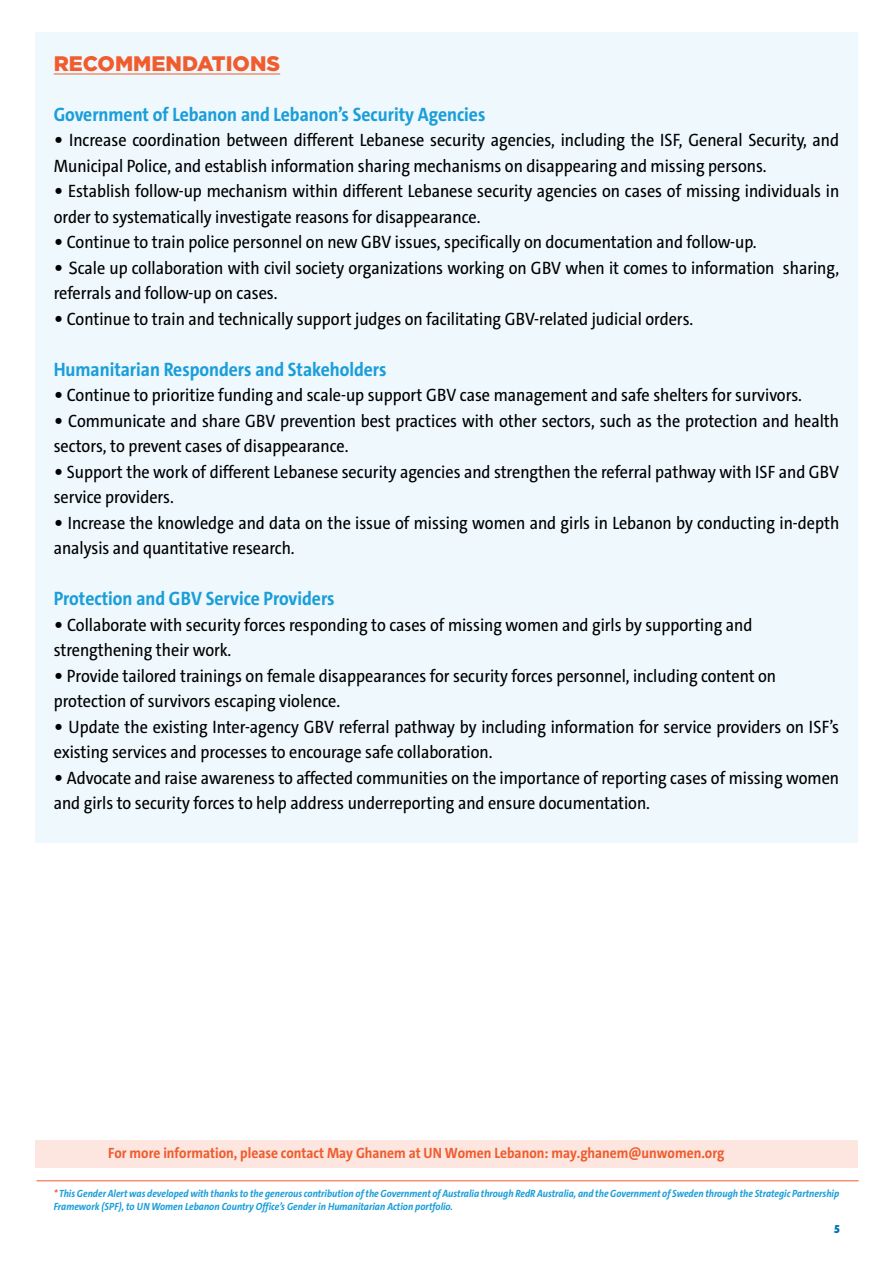
<style>
.page{position:relative;width:893px;height:1263px;background:#fff}
.page>*{position:absolute;margin:0;border:0;box-sizing:border-box;transform-origin:0 0}
.t1{font:900 21px "Gotham";color:#f05c2e}
.t2{font:700 19.5px "The Sans S Cd Trial";color:#1a9ed9}
.t3{font:18px/25.5px "The Sans S Cd Trial";color:#000}
.t4{font:700 15px "The Sans S Cd Trial";color:#f05c2e}
.t5{font:italic 700 10.5px/12.6px "The Sans S Cd Trial";color:#1a9ed9}
.t6{font:800 condensed 10.5px "Futura";color:#0174bb}
.s1{font-family:"Calibri";font-size:19.5px}
.s2{color:#f05c2e}
</style>
<div class="page">
<div style="left:35px;top:32px;width:822px;height:811px;background:#eef8fd"></div>
<hr style="left:54px;top:74px;width:226px;height:1px;background:#f05c2e">
<div style="left:35px;top:1140px;width:822px;height:28px;background:#fce6df"></div>
<hr style="left:37px;top:1180px;width:822px;height:1px;background:#f05c2e">
<p class="t1" style="left:54px;top:49px;width:228px">RECOMMENDATIONS</p>
<p class="t2" style="left:54px;top:105px;width:433px">Government of Lebanon and Lebanon s’ Security Agencies</p>
<p class="t3" style="left:54px;top:129px;width:787px"><span class="s1">•</span> Increase coordination between different Lebanese security agencies, including the ISF, General Security, and<br>Municipal Police, and establish information sharing mechanisms on disappearing and missing persons.</p>
<p class="t3" style="left:54px;top:180px;width:787px"><span class="s1">•</span> Establish follow-up mechanism within different Lebanese security agencies on cases of missing individuals in order to systematically investigate reasons for disappearance.</p>
<p class="t3" style="left:54px;top:231px;width:704px"><span class="s1">•</span> Continue to train police personnel on new GBV issues, specifically on documentation and follow-up.</p>
<p class="t3" style="left:783px;top:256px;width:58px">sharing,</p>
<p class="t3" style="left:54px;top:256px;width:722px"><span class="s1">• S</span>cale up collaboration with civil society organizations working on GBV when it comes to information referrals and follow-up on cases.</p>
<p class="t3" style="left:54px;top:307px;width:641px"><span class="s1">•</span> Continue to train and technically support judges on facilitating GBV-related judicial orders.</p>
<p class="t2" style="left:54px;top:360px;width:334px">Humanitarian Responders and Stakeholders</p>
<p class="t3" style="left:54px;top:384px;width:750px"><span class="s1">•</span> Continue to prioritize funding and scale-up support GBV case management and safe shelters for survivors.</p>
<p class="t3" style="left:54px;top:409px;width:787px"><span class="s1">•</span> Communicate and share GBV prevention best practices with other sectors, such as the protection and health sectors to, prevent cases of disappearance.</p>
<p class="t3" style="left:54px;top:460px;width:787px"><span class="s1">•</span> Support the work of different Lebanese security agencies and strengthen the referral pathway with ISF and GBV service providers.</p>
<p class="t3" style="left:54px;top:511px;width:787px"><span class="s1">•</span> Increase the knowledge and data on the issue of missing women and girls in Lebanon by conducting in-depth analysis and quantitative research.</p>
<p class="t2" style="left:54px;top:590px;width:282px">Protection and GBV Service Providers</p>
<p class="t3" style="left:54px;top:613px;width:700px"><span class="s1">•</span> Collaborate with security forces responding to cases of missing women and girls by supporting and strengthening their work.</p>
<p class="t3" style="left:54px;top:664px;width:724px"><span class="s1">•</span> Provide tailored trainings on female disappearances for security forces personnel, including content on protection of survivors escaping violence.</p>
<p class="t3" style="left:54px;top:715px;width:787px"><span class="s1">•</span> Update the existing Inter-agency GBV referral pathway by including information for service providers on ISF s’ existing services and processes to encourage safe collaboration.</p>
<p class="t3" style="left:54px;top:766px;width:787px"><span class="s1">•</span> Advocate and raise awareness to affected communities on the importance of reporting cases of missing women and girls to security forces to help address underreporting and ensure documentation.</p>
<p class="t4" style="left:108px;top:1146px;width:618px">For more information, please contact May Ghanem at UN Women Lebanon: may.ghanem@unwomen.org</p>
<p class="t5" style="left:54px;top:1188px;width:787px"><span class="s2">*</span>This Gender Alert was developed with thanks to the generous contribution of the Government ofAustralia through RedR Australia, and the Government of Sweden through the Strategic Partnership<br>Framework (SPF t o,) UN Women Lebanon Country Office s’ Gender in Humanitarian Action portfolio.</p>
<p class="t6" style="left:834px;top:1222px;width:8px">5</p>
</div>
